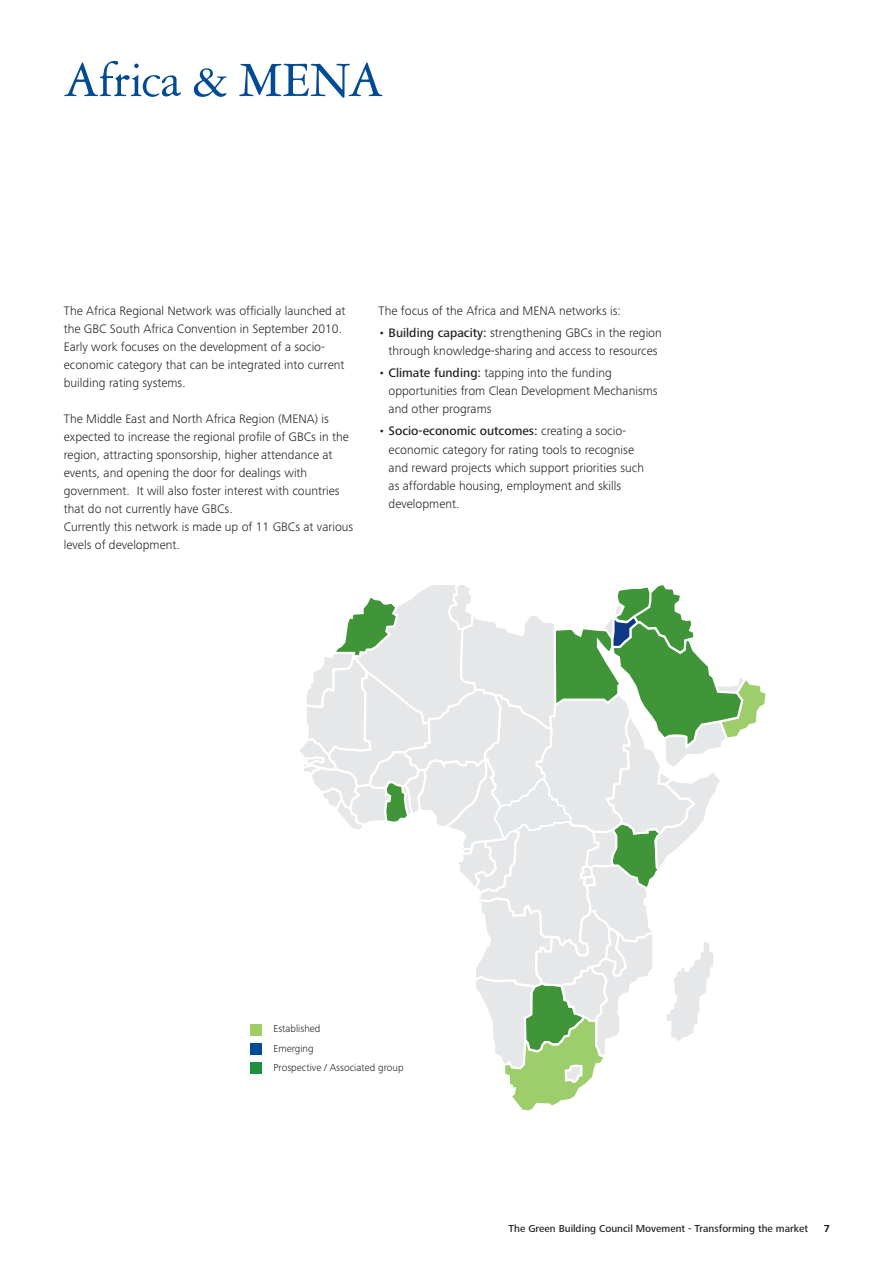
<style>
.page{position:relative;width:893px;height:1263px;background:#fff}
.page>*{position:absolute;margin:0;border:0;box-sizing:border-box;transform-origin:0 0}
.t1{font:52.5px "Garamond 3 LT Std";letter-spacing:-.02em;color:#014a94}
.t2{font:300 12.75px/18px "Frutiger Next Pro";color:#231f20}
.t3{font:500 10.5px "Frutiger Next Pro";color:#231f20}
.t4{font:300 10.5px/19.5px "Frutiger Next Pro";color:#231f20}
.t5{font:700 10.5px "Frutiger Next Pro";color:#231f20}
.s1{font-weight:500}
</style>
<div class="page">
<svg style="left:299px;top:585px;width:467px;height:526px"></svg>
<div style="left:250px;top:1024px;width:12px;height:12px;background:#9fce66"></div>
<div style="left:250px;top:1043px;width:12px;height:12px;background:#014a94"></div>
<div style="left:250px;top:1062px;width:12px;height:11px;background:#1f913e"></div>
<h1 class="t1" style="left:64px;top:52px;width:321px">Africa &amp; MENA</h1>
<p class="t2" style="left:64px;top:301px;width:283px">The Africa Regional Network was officially launched at the GBC South Africa Convention in September 2010.<br>Early work focuses on the development of a socio&shy;economic category that can be integrated into current building rating systems.</p>
<p class="t2" style="left:64px;top:409px;width:291px">The Middle East and North Africa Region (MENA) is expected to increase the regional profile of GBCs in the region, attracting sponsorship, higher attendance at events, and opening the door for dealings with government. It will also foster interest with countries that do not currently have GBCs.<br>Currently this network is made up of 11 GBCs at various levels of development.</p>
<p class="t2" style="left:378px;top:301px;width:244px">The focus of the Africa and MENA networks is:</p>
<p class="t2" style="left:378px;top:324px;width:285px;text-align:center">• <span class="s1">Building capacity:</span> strengthening GBCs in the region through knowledge-sharing and access to resources</p>
<p class="t2" style="left:389px;top:364px;width:271px;text-indent:-10px">• <span class="s1">Climate funding:</span> tapping into the funding opportunities from Clean Development Mechanisms and other programs</p>
<p class="t2" style="left:389px;top:422px;width:257px;text-indent:-10px">• <span class="s1">Socio-economic outcomes:</span> creating a socio&shy;economic category for rating tools to recognise and reward projects which support priorities such as affordable housing, employment and skills development.</p>
<p class="t4" style="left:273px;top:1019px;width:132px">Established<br>Emerging<br>Prospective / Associated group</p>
<p class="t3" style="left:508px;top:1222px;width:301px">The Green Building Council Movement - Transforming the market</p>
<p class="t5" style="left:824px;top:1222px;width:8px">7</p>
</div>
